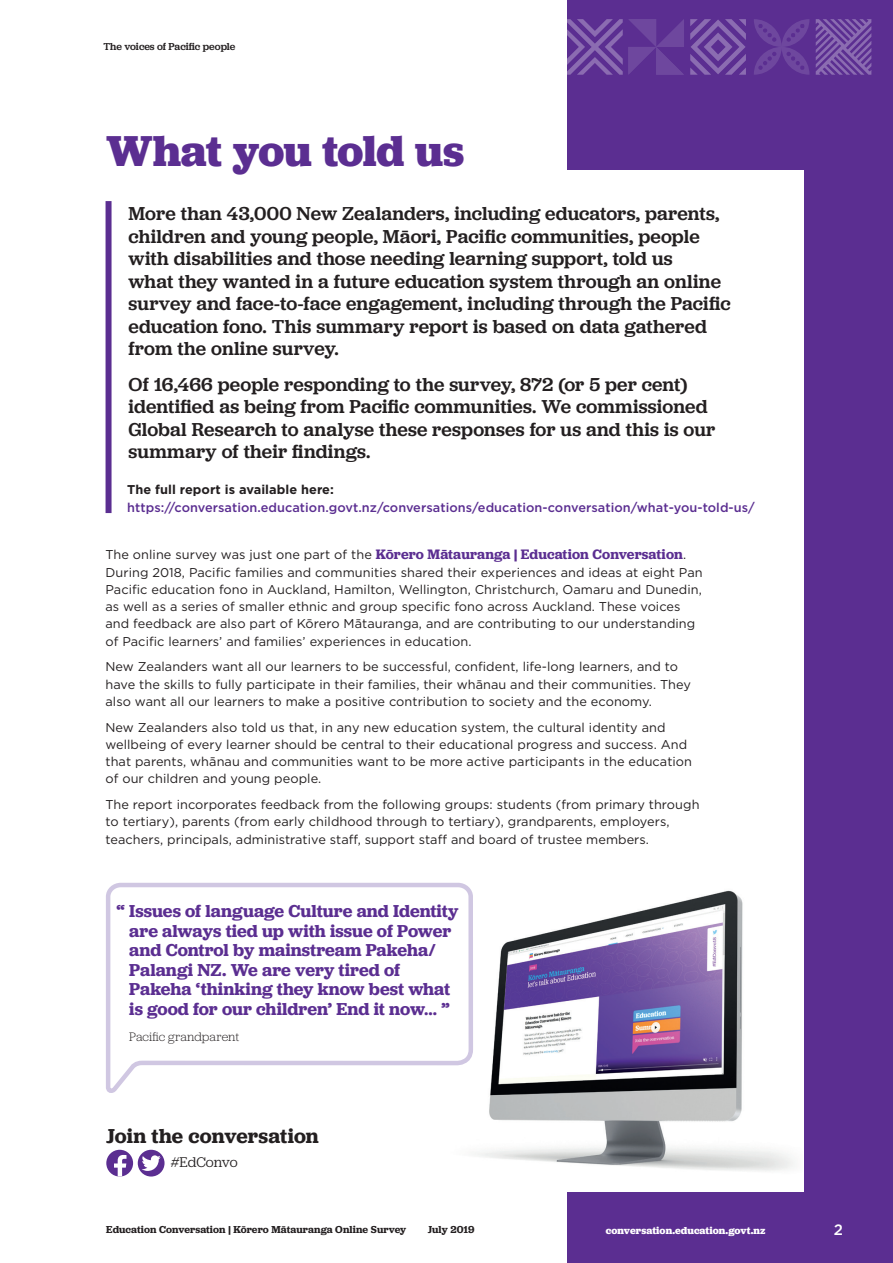
<style>
.page{position:relative;width:893px;height:1263px;background:#fff}
.page>*{position:absolute;margin:0;border:0;box-sizing:border-box;transform-origin:0 0}
.t1{font:700 45px "Jubilat";letter-spacing:-.01em;color:#5b2e91}
.t2{font:600 21px "Jubilat";letter-spacing:.005em;color:#231f20}
.t3{font:500 19.5px/22.5px "Jubilat";letter-spacing:.01em;color:#231f20}
.t4{font:600 18px/19.5px "Jubilat";color:#5b2e91}
.t5{font:500 15px "Gotham";color:#fff}
.t6{font:14.7px "Jubilat";letter-spacing:-.01em;color:#231f20}
.t7{font:600 14.25px "Jubilat";letter-spacing:.005em;color:#5b2e91}
.t8{font:12.75px/17.2px "Gotham";letter-spacing:.005em;color:#231f20}
.t9{font:500 12.75px "Gotham";letter-spacing:.005em;color:#5b2e91}
.t10{font:700 12.75px "Gotham";letter-spacing:.005em;color:#231f20}
.t11{font:300 12.75px "Jubilat";letter-spacing:.005em;color:#231f20}
.t12{font:600 10.5px "Jubilat";letter-spacing:.005em;color:#231f20}
.t13{font:700 10.5px "Jubilat";letter-spacing:.005em;color:#fff}
.t14{font:500 10.5px "Jubilat";letter-spacing:-.005em;color:#231f20}
.s1{font-family:"Gotham";font-weight:400;font-size:12.75px;color:#231f20}
</style>
<div class="page">
<div style="left:568px;top:0;width:325px;height:1263px;background:#5b2e91"></div>
<div style="left:563px;top:170px;width:241px;height:1021px;background:#fff"></div>
<div style="left:106px;top:201px;width:6px;height:312px;background:#5b2e91"></div>
<svg style="left:754px;top:19px;width:55px;height:56px"></svg>
<svg style="left:816px;top:19px;width:55px;height:56px"></svg>
<svg style="left:690px;top:19px;width:56px;height:56px"></svg>
<svg style="left:567px;top:19px;width:117px;height:56px"></svg>
<img style="left:475px;top:890px;width:319px;height:282px">
<div style="left:106px;top:1150px;width:27px;height:26px;background:#5b2e91;border-radius:50%"></div>
<svg style="left:114px;top:1155px;width:12px;height:21px"></svg>
<div style="left:138px;top:1150px;width:27px;height:26px;background:#5b2e91;border-radius:50%"></div>
<svg style="left:142px;top:1155px;width:19px;height:16px"></svg>
<svg style="left:106px;top:882px;width:367px;height:211px"></svg>
<p class="t14" style="left:103px;top:40px;width:133px">The voices of Pacific people</p>
<h1 class="t1" style="left:106px;top:122px;width:360px">What you told us</h1>
<p class="t3" style="left:129px;top:202px;width:603px">More than 43,000 New Zealanders, including educators, parents, children and young people, Māori, Pacific communities, people with disabilities and those needing learning support, told us<br>what they wanted in a future education system through an online survey and face-to-face engagement, including through the Pacific education fono. This summary report is based on data gathered from the online survey.</p>
<h3 class="t3" style="left:129px;top:372px;width:588px">Of 16,466 people responding to the survey, 872 (or 5 per cent) identified as being from Pacific communities. We commissioned Global Research to analyse these responses for us and this is our summary of their findings.</h3>
<p class="t10" style="left:127px;top:481px;width:208px">The full report is available here:</p>
<p class="t9" style="left:127px;top:499px;width:629px">https://conversation.education.govt.nz/conversations/education-conversation/what-you-told-us/</p>
<p class="t7" style="left:105px;top:545px;width:582px"><span class="s1">The online survey was just one part of the</span> Kōrero Mātauranga | Education Conversation<span class="s1">.</span></p>
<p class="t8" style="left:105px;top:563px;width:599px">During 2018, Pacific families and communities shared their experiences and ideas at eight Pan Pacific education fono in Auckland, Hamilton, Wellington, Christchurch, Oamaru and Dunedin, as well as a series of smaller ethnic and group specific fono across Auckland. These voices and feedback are also part of Kōrero Mātauranga, and are contributing to our understanding of Pacific learners’ and families’ experiences in education.</p>
<p class="t8" style="left:105px;top:658px;width:587px">New Zealanders want all our learners to be successful, confident, life-long learners, and to have the skills to fully participate in their families, their whānau and their communities. They also want all our learners to make a positive contribution to society and the economy.</p>
<p class="t8" style="left:105px;top:718px;width:588px">New Zealanders also told us that, in any new education system, the cultural identity and wellbeing of every learner should be central to their educational progress and success. And that parents, whānau and communities want to be more active participants in the education of our children and young people.</p>
<p class="t8" style="left:105px;top:796px;width:595px">The report incorporates feedback from the following groups: students (from primary through to tertiary), parents (from early childhood through to tertiary), grandparents, employers, teachers, principals, administrative staff, support staff and board of trustee members.</p>
<h3 class="t4" style="left:129px;top:901px;width:331px;text-indent:-13px">“ Issues of language Culture and Identity are always tied up with issue of Power and Control by mainstream Pakeha/ Palangi NZ. We are very tired of Pakeha ‘thinking they know best what is good for our children’ End it now… ”</h3>
<p class="t11" style="left:129px;top:1029px;width:111px">Pacific grandparent</p>
<h2 class="t2" style="left:106px;top:1122px;width:214px">Join the conversation</h2>
<p class="t6" style="left:171px;top:1153px;width:68px">#EdConvo</p>
<p class="t12" style="left:106px;top:1222px;width:302px">Education Conversation | Kōrero Mātauranga Online Survey</p>
<p class="t12" style="left:428px;top:1222px;width:48px">July 2019</p>
<p class="t13" style="left:606px;top:1223px;width:161px">conversation.education.govt.nz</p>
<p class="t5" style="left:834px;top:1220px;width:11px">2</p>
</div>
